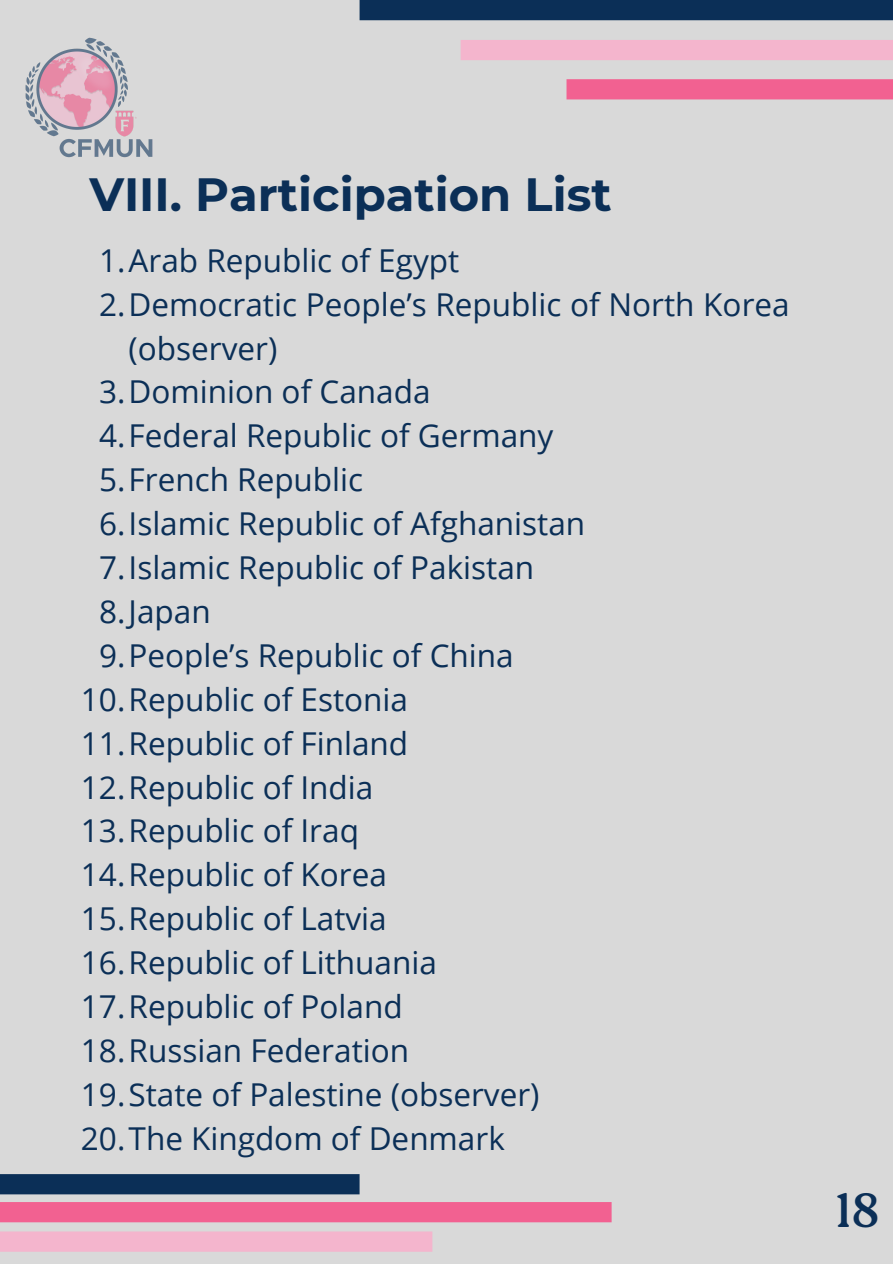
<style>
.page{position:relative;width:893px;height:1264px;background:#fff}
.page>*{position:absolute;margin:0;border:0;box-sizing:border-box;transform-origin:0 0}
.t1{font:48px "Roca One";color:#0b2f57}
.t2{font:700 46.5px "Montserrat";color:#0b2f57}
.t3{font:31.5px/43.8px "Open Sans";color:#0b2f57}
</style>
<div class="page">
<div style="left:0;top:0;width:892px;height:1263px;background:#d9d9d9"></div>
<div style="left:359px;top:0;width:533px;height:20px;background:#0b2f57"></div>
<div style="left:460px;top:40px;width:432px;height:20px;background:#f4b5cd"></div>
<div style="left:566px;top:79px;width:326px;height:20px;background:#f26191"></div>
<div style="left:0;top:1174px;width:359px;height:20px;background:#0b2f57"></div>
<div style="left:0;top:1231px;width:432px;height:20px;background:#f4b5cd"></div>
<div style="left:0;top:1201px;width:611px;height:21px;background:#f26191"></div>
<img style="left:25px;top:37px;width:128px;height:121px">
<p class="t2" style="left:89px;top:166px;width:523px">VIII. Participation List</p>
<p class="t3" style="left:99px;top:238px;width:362px">1.Arab Republic of Egypt</p>
<p class="t3" style="left:129px;top:281px;width:662px;text-indent:-30px">2.Democratic People’s Republic of North Korea (observer)</p>
<p class="t3" style="left:99px;top:369px;width:333px">3.Dominion of Canada</p>
<p class="t3" style="left:99px;top:413px;width:456px">4.Federal Republic of Germany</p>
<p class="t3" style="left:99px;top:457px;width:265px">5.French Republic</p>
<p class="t3" style="left:99px;top:501px;width:487px">6.Islamic Republic of Afghanistan</p>
<p class="t3" style="left:99px;top:545px;width:436px">7.Islamic Republic of Pakistan</p>
<p class="t3" style="left:99px;top:589px;width:113px">8.Japan</p>
<p class="t3" style="left:99px;top:632px;width:416px">9.People’s Republic of China</p>
<p class="t3" style="left:81px;top:676px;width:328px">10.Republic of Estonia</p>
<p class="t3" style="left:81px;top:720px;width:328px">11.Republic of Finland</p>
<p class="t3" style="left:81px;top:764px;width:294px">12.Republic of India</p>
<p class="t3" style="left:81px;top:808px;width:279px">13.Republic of Iraq</p>
<p class="t3" style="left:81px;top:852px;width:307px">14.Republic of Korea</p>
<p class="t3" style="left:81px;top:896px;width:307px">15.Republic of Latvia</p>
<p class="t3" style="left:81px;top:940px;width:357px">16.Republic of Lithuania</p>
<p class="t3" style="left:81px;top:983px;width:323px">17.Republic of Poland</p>
<p class="t3" style="left:81px;top:1027px;width:329px">18.Russian Federation</p>
<p class="t3" style="left:81px;top:1071px;width:460px">19.State of Palestine (observer)</p>
<p class="t3" style="left:81px;top:1115px;width:425px">20.The Kingdom of Denmark</p>
<p class="t1" style="left:834px;top:1182px;width:46px">18</p>
</div>
